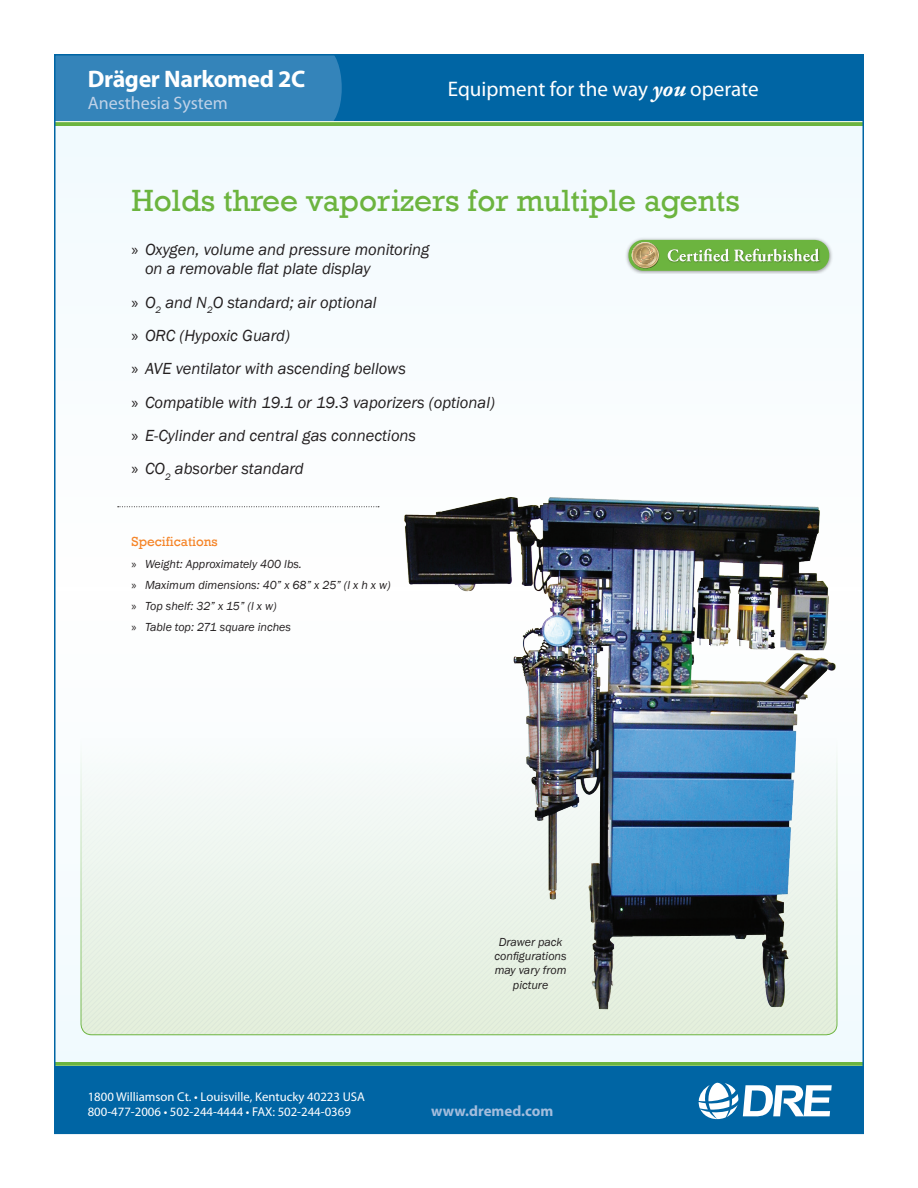
<style>
.page{position:relative;width:918px;height:1188px;background:#fff}
.page>*{position:absolute;margin:0;border:0;box-sizing:border-box;transform-origin:0 0}
.t1{font:31.5px "Rockwell";color:#6cb43f}
.t2{font:700 24px "Myriad Pro";letter-spacing:-.015em;color:#fff}
.t3{font:21.15px "Myriad Pro";color:#fff}
.t4{font:18px "Myriad Pro";color:#c0d2e8}
.t5{font:italic 16.5px/33.3px "Franklin Gothic";color:#231f20}
.t6{font:700 15px "Myriad Pro";color:#a3bddd}
.t7{font:13.5px "Rockwell";color:#f58427}
.t8{font:12.75px/15.3px "Myriad Pro";color:#fff}
.t9{font:italic 12px/14.4px "Franklin Gothic";color:#231f20;text-align:center}
.s1{font-family:"Adobe Garamond Pro";font-weight:700;font-style:italic;font-size:23.25px}
.s2{font-family:"Myriad Pro";font-style:normal}
</style>
<div class="page">
<div style="left:55px;top:115px;width:808px;height:954px;background:#f7fcfe"></div>
<svg style="left:81px;top:816px;width:756px;height:219px"></svg>
<img style="left:398px;top:497px;width:440px;height:532px">
<img style="left:626px;top:238px;width:206px;height:35px">
<div style="left:628px;top:240px;width:201px;height:31px;background:#6cb43f;border-radius:15px"></div>
<svg style="left:632px;top:242px;width:27px;height:26px"></svg>
<img style="left:667px;top:248px;width:153px;height:15px">
<svg style="left:668px;top:249px;width:151px;height:13px"></svg>
<svg style="left:118px;top:506px;width:261px;height:1px"></svg>
<div style="left:342px;top:57px;width:519px;height:64px;background:#0065a4"></div>
<div style="left:57px;top:57px;width:285px;height:64px;background:#3484ba"></div>
<svg style="left:57px;top:122px;width:804px;height:4px;fill:#6cb43f"></svg>
<hr style="left:55px;top:121px;width:808px;height:1px;background:#fff">
<svg style="left:57px;top:1062px;width:804px;height:4px;fill:#6cb43f"></svg>
<div style="left:57px;top:1066px;width:804px;height:65px;background:#0065a4"></div>
<svg style="left:695px;top:1080px;width:145px;height:47px"></svg>
<h2 class="t2" style="left:88px;top:63px;width:219px">Dräger Narkomed 2C</h2>
<p class="t4" style="left:88px;top:91px;width:142px">Anesthesia System</p>
<p class="t3" style="left:448px;top:76px;width:312px">Equipment for the way <span class="s1">you</span> operate</p>
<h1 class="t1" style="left:132px;top:182px;width:610px">Holds three vaporizers for multiple agents</h1>
<p class="t5" style="left:145px;top:239px;width:286px;line-height:19.8px;text-indent:-13px"><span class="s2">»</span> Oxygen, volume and pressure monitoring on a removable flat plate display</p>
<p class="t5" style="left:132px;top:286px;width:365px"><span class="s2">»</span> O<sub>2</sub> and N<sub>2</sub>O standard; air optional<br><span class="s2">»</span> ORC (Hypoxic Guard)<br><span class="s2">»</span> AVE ventilator with ascending bellows<br><span class="s2">»</span> Compatible with 19.1 or 19.3 vaporizers (optional) <span class="s2">»</span> E-Cylinder and central gas connections<br><span class="s2">»</span> CO<sub>2</sub> absorber standard</p>
<p class="t7" style="left:132px;top:534px;width:88px">Specifications</p>
<p class="t9" style="left:132px;top:553px;width:261px;line-height:21.1px;text-align:left"><span class="s2">»</span> Weight: Approximately 400 lbs.<br><span class="s2">»</span> Maximum dimensions: 40” x 68” x 25” (l x h x w) <span class="s2">»</span> Top shelf: 32” x 15” (l x w)<br><span class="s2">»</span> Table top: 271 square inches</p>
<p class="t8" style="left:88px;top:1089px;width:279px">1800 Williamson Ct. • Louisville, Kentucky 40223 USA<br>800-477-2006 • 502-244-4444 • FAX: 502-244-0369</p>
<p class="t9" style="left:495px;top:935px;width:74px">Drawer pack configurations may vary from picture</p>
<p class="t6" style="left:431px;top:1101px;width:124px">www.dremed.com</p>
</div>
